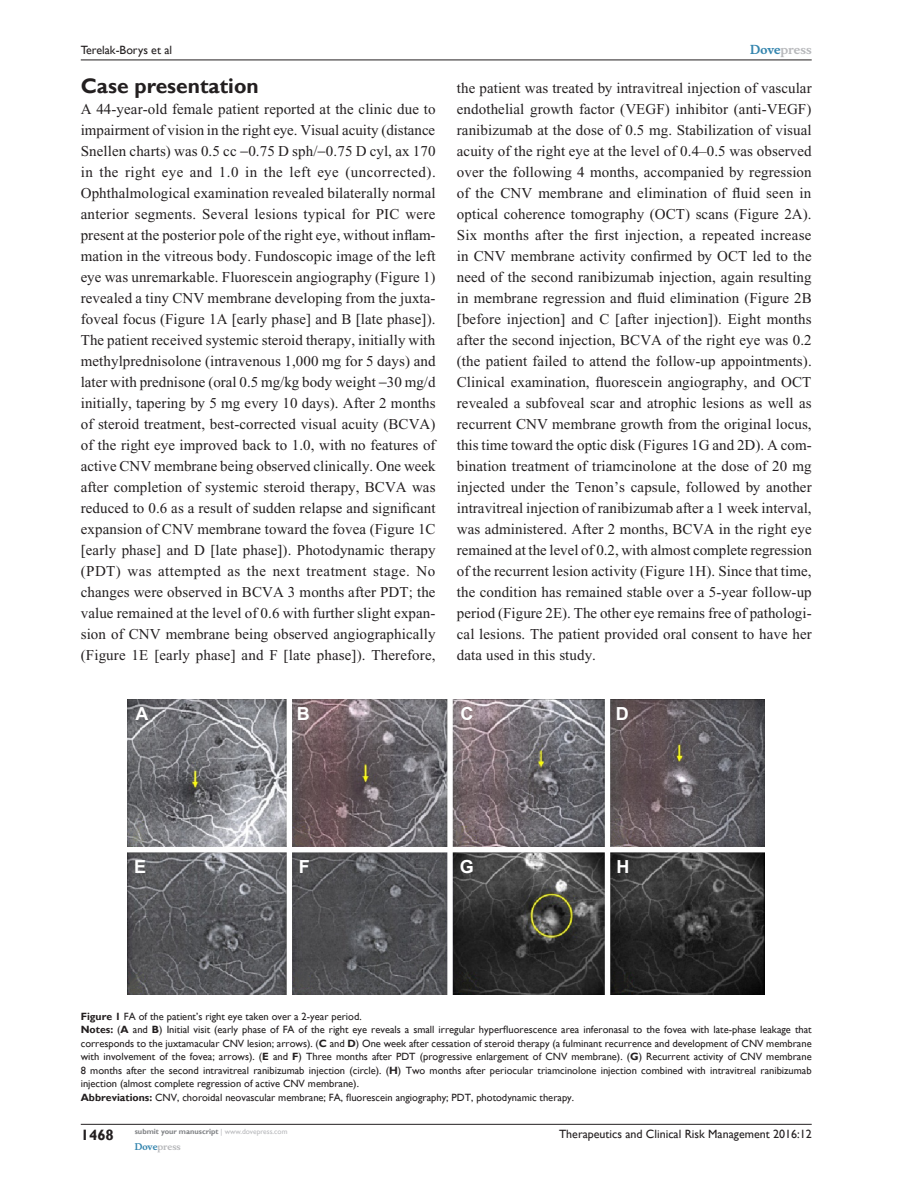
<style>
.page{position:relative;width:918px;height:1188px;background:#fff}
.page>*{position:absolute;margin:0;border:0;box-sizing:border-box;transform-origin:0 0}
.t1{font:700 21px "Gill Sans";color:#231f20}
.TxF{font:15px/21px "Times New Roman";letter-spacing:.005em;color:#231f20;text-align:justify}
.RunFolio-V{font:700 15px "Gill Sans";color:#231f20}
.RunF-V{font:12px "Gill Sans";color:#231f20}
.RunH-V{font:12px "Gill Sans";color:#231f20}
.RunH-Brand-V{font:700 12px "Musee";color:#b8b9bc}
.FigSNRI{font:10.5px/13.5px "Gill Sans";color:#231f20;text-align:justify}
.FigC{font:10.5px "Gill Sans";color:#231f20}
.RunF-Brand-V{font:700 9px "Musee";color:#b8b9bc}
.RunF-SubmityourMS-V{font:700 7.5px "Gill Sans";color:#808285}
.s1{color:#3485ae}
.s2{font-weight:700}
.s3{font-weight:400;color:#b8b9bc}
</style>
<div class="page">
<hr style="left:81px;top:1124px;width:731px;height:1px;background:#231f20">
<hr style="left:81px;top:60px;width:731px;height:1px;background:#231f20">
<img style="left:128px;top:700px;width:637px;height:294px">
<svg style="left:135px;top:707px;width:13px;height:13px"></svg>
<svg style="left:298px;top:707px;width:11px;height:13px"></svg>
<svg style="left:461px;top:707px;width:12px;height:13px"></svg>
<svg style="left:617px;top:707px;width:11px;height:13px"></svg>
<svg style="left:136px;top:860px;width:9px;height:13px"></svg>
<svg style="left:300px;top:860px;width:9px;height:13px"></svg>
<svg style="left:461px;top:859px;width:12px;height:14px"></svg>
<svg style="left:618px;top:860px;width:10px;height:13px"></svg>
<p class="RunH-V" style="left:81px;top:43px;width:93px">Terelak-Borys et al</p>
<h1 class="t1" style="left:81px;top:73px;width:179px">Case presentation</h1>
<p class="TxF" style="left:81px;top:98px;width:357px">A 44-year-old female patient reported at the clinic due to impairment of vision in the right eye. Visual acuity (distance Snellen charts) was 0.5 cc −0.75 D sph/−0.75 D cyl, ax 170 in the right eye and 1.0 in the left eye (uncorrected).<br>Ophthalmological examination revealed bilaterally normal anterior segments. Several lesions typical for PIC were present at the posterior pole of the right eye, without inflam&shy;mation in the vitreous body. Fundoscopic image of the left eye was unremarkable. Fluorescein angiography (Figure 1) revealed a tiny CNV membrane developing from the juxta&shy;foveal focus (Figure 1A [early phase] and B [late phase]).<br>The patient received systemic steroid therapy, initially with methylprednisolone (intravenous 1,000 mg for 5 days) and later with prednisone (oral 0.5 mg/kg body weight −30 mg/d initially, tapering by 5 mg every 10 days). After 2 months of steroid treatment, best-corrected visual acuity (BCVA) of the right eye improved back to 1.0, with no features of active CNV membrane being observed clinically. One week after completion of systemic steroid therapy, BCVA was reduced to 0.6 as a result of sudden relapse and significant expansion of CNV membrane toward the fovea (Figure 1C [early phase] and D [late phase]). Photodynamic therapy (PDT) was attempted as the next treatment stage. No changes were observed in BCVA 3 months after PDT; the value remained at the level of 0.6 with further slight expan&shy;sion of CNV membrane being observed angiographically (Figure 1E [early phase] and F [late phase]). Therefore,</p>
<p class="RunH-Brand-V" style="left:750px;top:43px;width:63px"><span class="s1">Dove</span>press</p>
<p class="TxF" style="left:457px;top:77px;width:356px">the patient was treated by intravitreal injection of vascular endothelial growth factor (VEGF) inhibitor (anti-VEGF) ranibizumab at the dose of 0.5 mg. Stabilization of visual acuity of the right eye at the level of 0.4–0.5 was observed over the following 4 months, accompanied by regression of the CNV membrane and elimination of fluid seen in optical coherence tomography (OCT) scans (Figure 2A).<br>Six months after the first injection, a repeated increase in CNV membrane activity confirmed by OCT led to the need of the second ranibizumab injection, again resulting in membrane regression and fluid elimination (Figure 2B [before injection] and C [after injection]). Eight months after the second injection, BCVA of the right eye was 0.2 (the patient failed to attend the follow-up appointments).<br>Clinical examination, fluorescein angiography, and OCT revealed a subfoveal scar and atrophic lesions as well as recurrent CNV membrane growth from the original locus, this time toward the optic disk (Figures 1G and 2D). A com&shy;bination treatment of triamcinolone at the dose of 20 mg injected under the Tenon’s capsule, followed by another intravitreal injection of ranibizumab after a 1 week interval, was administered. After 2 months, BCVA in the right eye remained at the level of 0.2, with almost complete regression of the recurrent lesion activity (Figure 1H). Since that time, the condition has remained stable over a 5-year follow-up period (Figure 2E). The other eye remains free of pathologi&shy;cal lesions. The patient provided oral consent to have her data used in this study.</p>
<p class="FigC" style="left:81px;top:1010px;width:282px"><span class="s2">Figure 1</span> FA of the patient’s right eye taken over a 2-year period.</p>
<p class="FigSNRI" style="left:81px;top:1023px;width:732px"><span class="s2">Notes:</span> (<span class="s2">A</span> and <span class="s2">B</span>) Initial visit (early phase of FA of the right eye reveals a small irregular hyperfluorescence area inferonasal to the fovea with late-phase leakage that corresponds to the juxtamacular CNV lesion; arrows). (<span class="s2">C</span> and <span class="s2">D</span>) One week after cessation of steroid therapy (a fulminant recurrence and development of CNV membrane with involvement of the fovea; arrows). (<span class="s2">E</span> and <span class="s2">F</span>) Three months after PDT (progressive enlargement of CNV membrane). (<span class="s2">G</span>) Recurrent activity of CNV membrane 8 months after the second intravitreal ranibizumab injection (circle). (<span class="s2">H</span>) Two months after periocular triamcinolone injection combined with intravitreal ranibizumab injection (almost complete regression of active CNV membrane).</p>
<p class="FigSNRI" style="left:81px;top:1090px;width:495px"><span class="s2">Abbreviations:</span> CNV, choroidal neovascular membrane; FA, fluorescein angiography; PDT, photodynamic therapy.</p>
<p class="RunFolio-V" style="left:81px;top:1126px;width:35px">1468</p>
<p class="RunF-SubmityourMS-V" style="left:135px;top:1127px;width:154px">submit your manuscript <span class="s3">| www.dovepress.com</span></p>
<p class="RunF-Brand-V" style="left:135px;top:1141px;width:48px"><span class="s1">Dove</span>press</p>
<p class="RunF-V" style="left:559px;top:1127px;width:254px">Therapeutics and Clinical Risk Management 2016:12</p>
</div>
